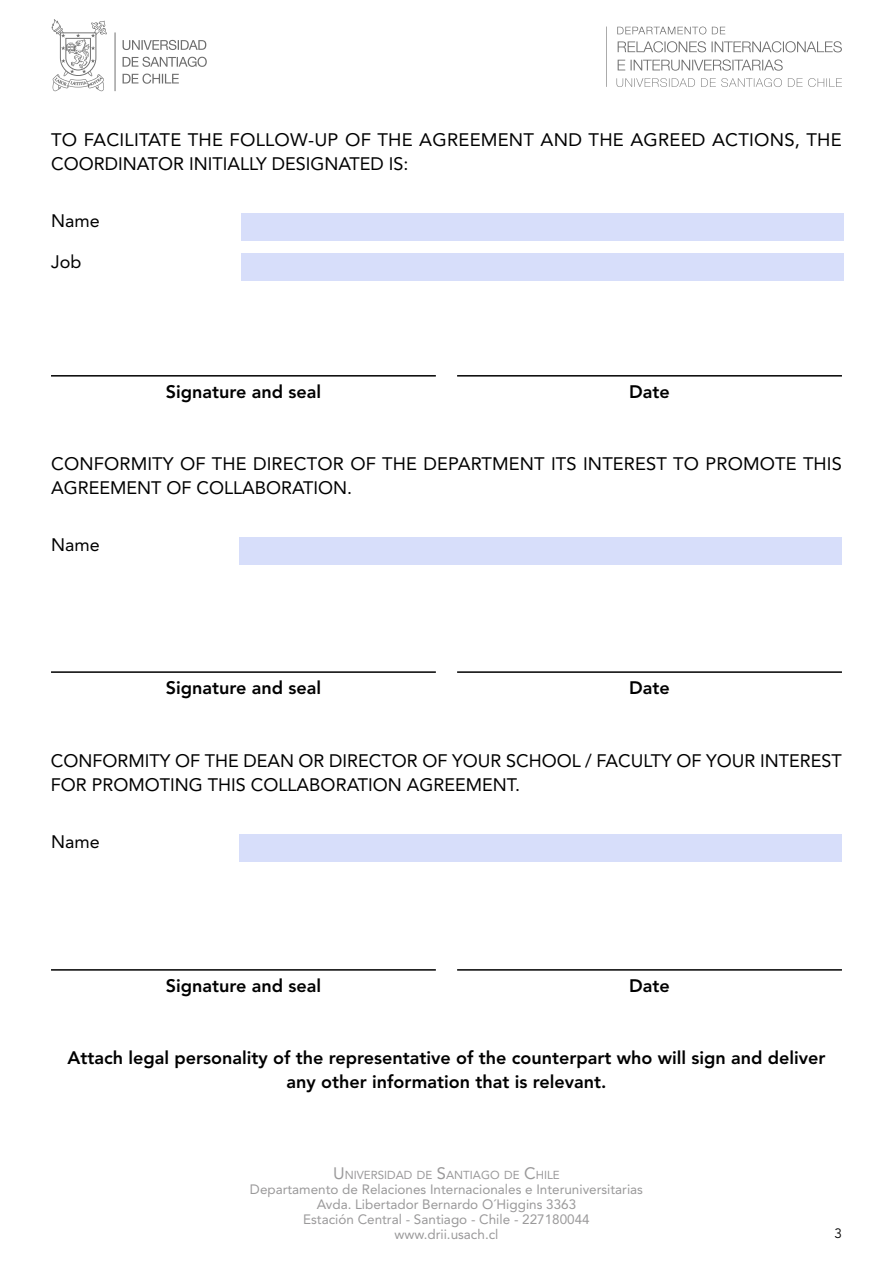
<style>
.page{position:relative;width:893px;height:1263px;background:#fff}
.page>*{position:absolute;margin:0;border:0;box-sizing:border-box;transform-origin:0 0}
.t1{font:18px/24px "Avenir LT Std";color:#000}
.t2{font:800 18px/24px "Avenir LT Std";color:#000;text-align:center}
.t3{font:13.5px/15px "Avenir LT Std";color:#9a999a;text-align:center}
.t4{font:13.5px "Avenir LT Std";color:#000}
.t5{font:11.55px "Avenir LT Std";color:#9a999a}
.s1{font-size:16.5px}
</style>
<div class="page">
<svg style="left:123px;top:40px;width:83px;height:10px"></svg>
<svg style="left:123px;top:57px;width:84px;height:10px"></svg>
<svg style="left:123px;top:74px;width:56px;height:10px"></svg>
<svg style="left:115px;top:32px;width:1px;height:59px"></svg>
<svg style="left:52px;top:19px;width:55px;height:72px"></svg>
<svg style="left:606px;top:26px;width:1px;height:61px"></svg>
<svg style="left:617px;top:27px;width:89px;height:7px"></svg>
<svg style="left:712px;top:27px;width:13px;height:7px"></svg>
<svg style="left:616px;top:78px;width:79px;height:9px"></svg>
<svg style="left:701px;top:78px;width:81px;height:9px"></svg>
<svg style="left:788px;top:78px;width:54px;height:9px"></svg>
<svg style="left:618px;top:41px;width:88px;height:11px"></svg>
<svg style="left:712px;top:41px;width:130px;height:11px"></svg>
<svg style="left:618px;top:60px;width:7px;height:10px"></svg>
<svg style="left:631px;top:59px;width:152px;height:12px"></svg>
<div style="left:242px;top:213px;width:602px;height:27px;background:#d7defa"></div>
<div style="left:240px;top:537px;width:602px;height:27px;background:#d7defa"></div>
<div style="left:240px;top:834px;width:602px;height:27px;background:#d7defa"></div>
<div style="left:242px;top:254px;width:602px;height:27px;background:#d7defa"></div>
<hr style="left:51px;top:375px;width:385px;height:2px;background:#000">
<hr style="left:457px;top:375px;width:385px;height:2px;background:#000">
<hr style="left:51px;top:671px;width:385px;height:2px;background:#000">
<hr style="left:457px;top:671px;width:385px;height:2px;background:#000">
<hr style="left:51px;top:969px;width:385px;height:2px;background:#000">
<hr style="left:457px;top:969px;width:385px;height:2px;background:#000">
<p class="t1" style="left:51px;top:128px;width:792px">TO FACILITATE THE FOLLOW-UP OF THE AGREEMENT AND THE AGREED ACTIONS, THE<br>COORDINATOR INITIALLY DESIGNATED IS:</p>
<p class="t1" style="left:51px;top:209px;width:50px">Name</p>
<p class="t1" style="left:51px;top:249px;width:32px">Job</p>
<p class="t2" style="left:166px;top:380px;width:157px">Signature and seal</p>
<p class="t2" style="left:629px;top:380px;width:42px">Date</p>
<p class="t1" style="left:51px;top:452px;width:792px">CONFORMITY OF THE DIRECTOR OF THE DEPARTMENT ITS INTEREST TO PROMOTE THIS<br>AGREEMENT OF COLLABORATION.</p>
<p class="t1" style="left:51px;top:533px;width:50px">Name</p>
<p class="t2" style="left:166px;top:676px;width:157px">Signature and seal</p>
<p class="t2" style="left:629px;top:676px;width:42px">Date</p>
<p class="t1" style="left:51px;top:749px;width:792px">CONFORMITY OF THE DEAN OR DIRECTOR OF YOUR SCHOOL / FACULTY OF YOUR INTEREST<br>FOR PROMOTING THIS COLLABORATION AGREEMENT.</p>
<p class="t1" style="left:51px;top:830px;width:50px">Name</p>
<p class="t2" style="left:166px;top:974px;width:157px">Signature and seal</p>
<p class="t2" style="left:629px;top:974px;width:42px">Date</p>
<p class="t2" style="left:67px;top:1045px;width:760px">Attach legal personality of the representative of the counterpart who will sign and deliver any other information that is relevant.</p>
<p class="t5" style="left:333px;top:1168px;width:228px"><span class="s1">U</span>NIVERSIDAD DE <span class="s1">S</span>ANTIAGO DE <span class="s1">C</span>HILE</p>
<p class="t3" style="left:250px;top:1182px;width:394px">Departamento de Relaciones Internacionales e Interuniversitarias Avda. Libertador Bernardo O´Higgins 3363<br>Estación Central - Santiago - Chile - 227180044 www.drii.usach.cl</p>
<p class="t4" style="left:834px;top:1226px;width:9px">3</p>
</div>
